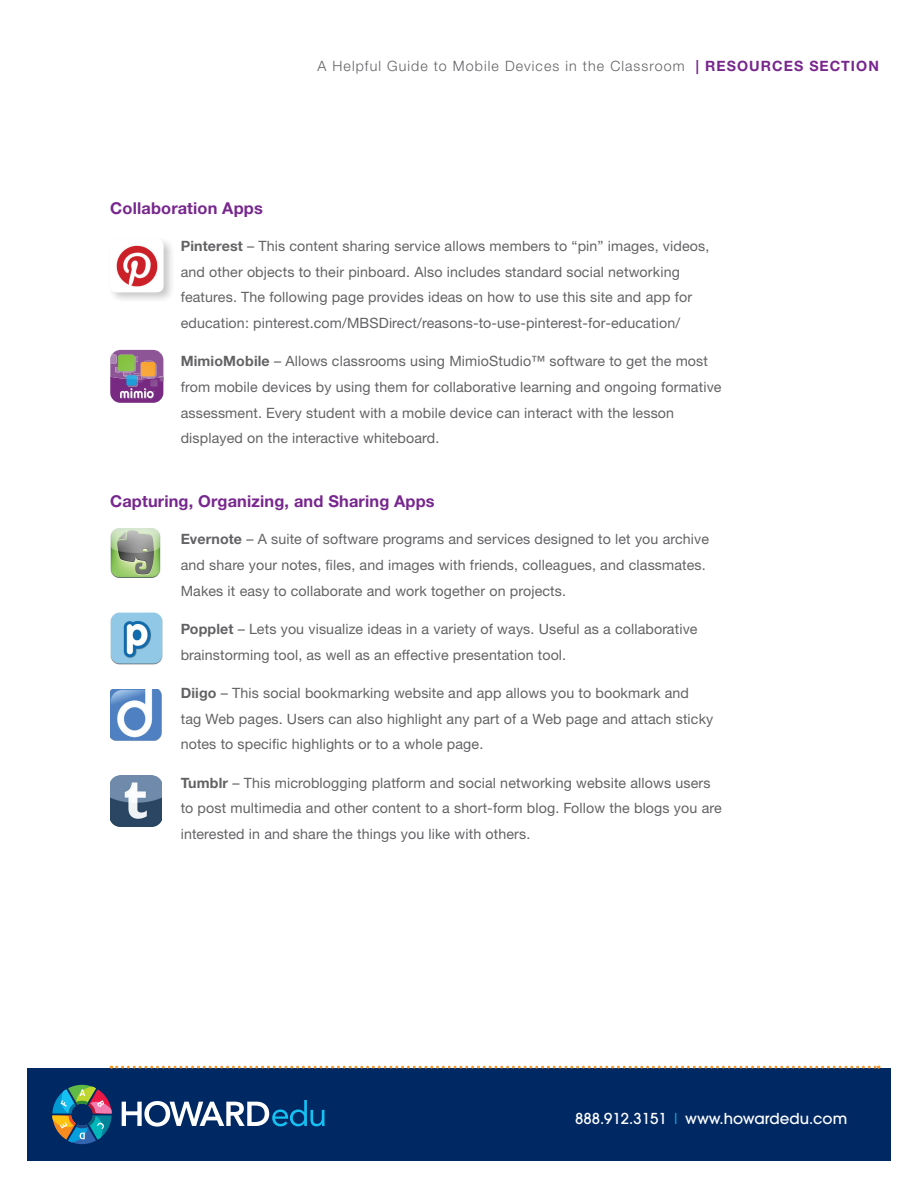
<style>
.page{position:relative;width:918px;height:1188px;background:#fff}
.page>*{position:absolute;margin:0;border:0;box-sizing:border-box;transform-origin:0 0}
.t1{font:700 16.35px "Helvetica Neue LTW1 G";letter-spacing:.01em;color:#77278d}
.t2{font:500 15px "Avant Garde";color:#fff}
.t3{font:14.25px/25.7px "Helvetica Neue LTW1 G";letter-spacing:.01em;color:#636366}
.t4{font:300 14.25px "Helvetica Neue LTW1 G";letter-spacing:.075em;color:#636366}
.s1{font-weight:700;color:#77278d}
.s2{font-weight:700}
.s3{font-weight:400;color:#15c0f2}
</style>
<div class="page">
<div style="left:27px;top:1068px;width:864px;height:93px;background:#002964"></div>
<svg style="left:122px;top:1100px;width:203px;height:27px"></svg>
<svg style="left:52px;top:1085px;width:60px;height:59px"></svg>
<svg style="left:111px;top:1066px;width:768px;height:2px"></svg>
<div style="left:107px;top:236px;width:68px;height:68px;background:#231f20;opacity:.25"></div>
<img style="left:110px;top:239px;width:53px;height:53px">
<svg style="left:110px;top:350px;width:53px;height:53px;background:#966e8f"></svg>
<img style="left:110px;top:528px;width:51px;height:50px">
<img style="left:110px;top:612px;width:53px;height:53px">
<img style="left:110px;top:689px;width:52px;height:52px">
<img style="left:110px;top:776px;width:51px;height:51px">
<p class="t4" style="left:317px;top:57px;width:563px">A Helpful Guide to Mobile Devices in the Classroom <span class="s1">| RESOURCES SECTION</span></p>
<p class="t1" style="left:110px;top:198px;width:154px">Collaboration Apps</p>
<p class="t3" style="left:181px;top:233px;width:530px"><span class="s2">Pinterest</span> – This content sharing service allows members to “pin” images, videos, and other objects to their pinboard. Also includes standard social networking features. The following page provides ideas on how to use this site and app for education: pinterest.com/MBSDirect/reasons-to-use-pinterest-for-education/</p>
<p class="t3" style="left:181px;top:349px;width:542px"><span class="s2">MimioMobile</span> – Allows classrooms using MimioStudio™ software to get the most from mobile devices by using them for collaborative learning and ongoing formative assessment. Every student with a mobile device can interact with the lesson displayed on the interactive whiteboard.</p>
<p class="t1" style="left:110px;top:492px;width:326px">Capturing, Organizing, and Sharing Apps</p>
<p class="t3" style="left:181px;top:526px;width:530px"><span class="s2">Evernote</span> – A suite of software programs and services designed to let you archive and share your notes, files, and images with friends, colleagues, and classmates.<br>Makes it easy to collaborate and work together on projects.</p>
<p class="t3" style="left:181px;top:616px;width:518px"><span class="s2">Popplet</span> – Lets you visualize ideas in a variety of ways. Useful as a collaborative brainstorming tool, as well as an effective presentation tool.</p>
<p class="t3" style="left:181px;top:680px;width:534px"><span class="s2">Diigo</span> – This social bookmarking website and app allows you to bookmark and<br>tag Web pages. Users can also highlight any part of a Web page and attach sticky notes to specific highlights or to a whole page.</p>
<p class="t3" style="left:181px;top:770px;width:543px"><span class="s2">Tumblr</span> – This microblogging platform and social networking website allows users to post multimedia and other content to a short-form blog. Follow the blogs you are interested in and share the things you like with others.</p>
<p class="t2" style="left:575px;top:1109px;width:274px">888.912.3151 <span class="s3">|</span> www.howardedu.com</p>
</div>
